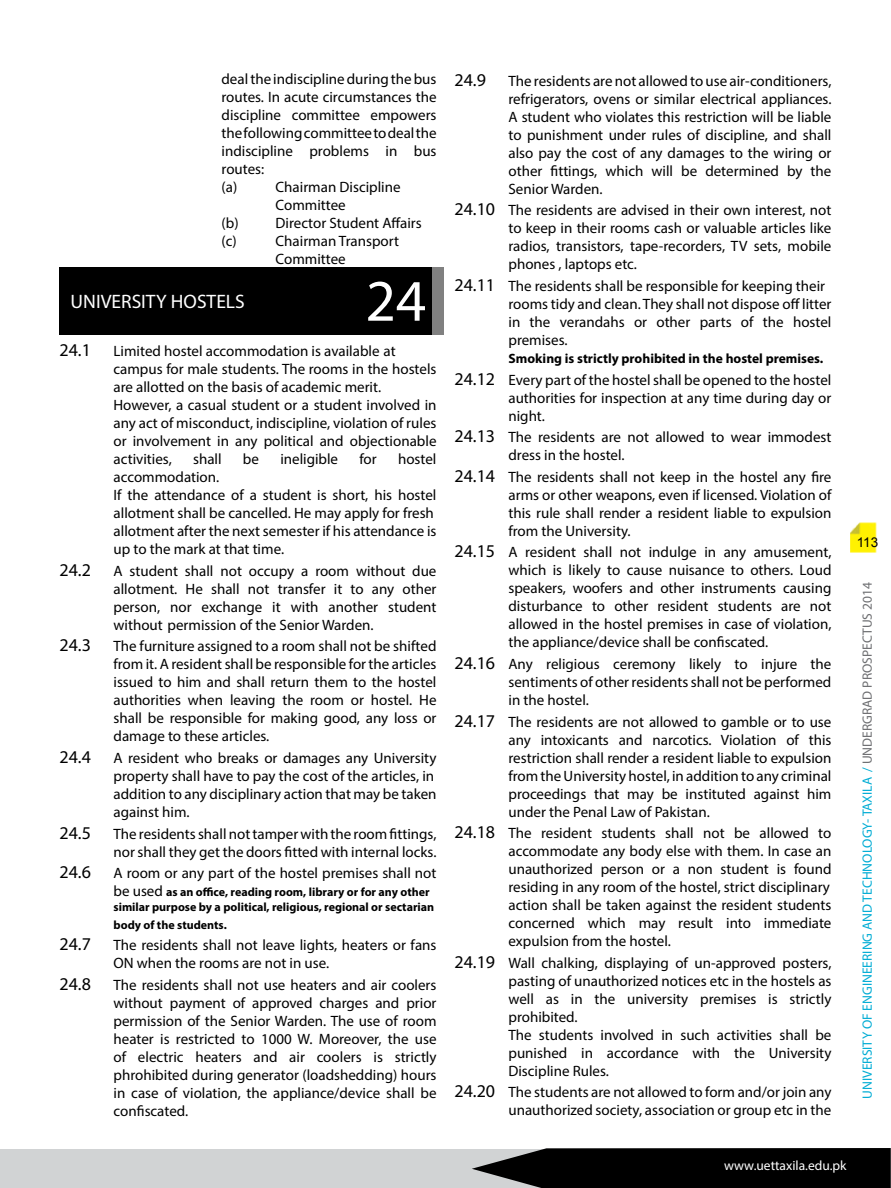
<style>
.page{position:relative;width:891px;height:1188px;background:#fff}
.page>*{position:absolute;margin:0;border:0;box-sizing:border-box;transform-origin:0 0}
.t1{font:59.25px "Myriad Pro";color:#fff}
.t2{font:19.5px "Myriad Pro";color:#fff}
.t3{font:18px "Myriad Pro";color:#000}
.t4{font:15px/18px "Myriad Pro";color:#000}
.t5{font:13.5px "Myriad Pro";color:#00acd4}
.t6{font:700 13.5px "Myriad Pro";color:#000}
.t7{font:13.5px "Myriad Pro";color:#fff}
.t8{font:13.5px "Arial";color:#000}
.t9{font:700 12px/14.4px "Myriad Pro";color:#000}
.s1{font-weight:400;font-size:15px}
.s2{font-size:18px}
.s3{color:#6d6e71}
</style>
<div class="page">
<div style="left:0;top:1149px;width:546px;height:39px;background:#d1d3d4"></div>
<svg style="left:472px;top:1148px;width:419px;height:40px;background:#131313"></svg>
<img style="left:850px;top:523px;width:26px;height:30px">
<div style="left:60px;top:267px;width:372px;height:68px;background:#000"></div>
<div style="left:432px;top:267px;width:12px;height:68px;background:#808080"></div>
<p class="t4" style="left:222px;top:69px;width:217px">deal the indiscipline during the bus routes. In acute circumstances the discipline committee empowers the following committee to deal the indiscipline problems in bus routes:<br>(a)</p>
<p class="t4" style="left:276px;top:177px;width:127px">Chairman Discipline<br>Committee</p>
<p class="t4" style="left:222px;top:213px;width:19px">(b)</p>
<p class="t4" style="left:276px;top:213px;width:148px">Director Student Affairs</p>
<p class="t4" style="left:222px;top:231px;width:17px">(c)</p>
<p class="t4" style="left:276px;top:231px;width:125px">Chairman Transport<br>Committee</p>
<h2 class="t2" style="left:71px;top:289px;width:176px">UNIVERSITY HOSTELS</h2>
<h1 class="t1" style="left:366px;top:264px;width:62px">24</h1>
<p class="t3" style="left:60px;top:339px;width:33px">24.1</p>
<p class="t4" style="left:114px;top:342px;width:324px">Limited hostel accommodation is available at campus for male students. The rooms in the hostels are allotted on the basis of academic merit.<br>However, a casual student or a student involved in any act of misconduct, indiscipline, violation of rules or involvement in any political and objectionable activities,</p>
<p class="t4" style="left:193px;top:450px;width:30px">shall</p>
<p class="t4" style="left:243px;top:450px;width:18px">be</p>
<p class="t4" style="left:280px;top:450px;width:59px">ineligible</p>
<p class="t4" style="left:359px;top:450px;width:19px">for</p>
<p class="t4" style="left:398px;top:450px;width:40px">hostel</p>
<p class="t4" style="left:114px;top:468px;width:324px">accommodation.<br>If the attendance of a student is short, his hostel allotment shall be cancelled. He may apply for fresh allotment after the next semester if his attendance is up to the mark at that time.</p>
<p class="t3" style="left:60px;top:559px;width:33px">24.2</p>
<p class="t4" style="left:114px;top:561px;width:325px;text-align:justify">A student shall not occupy a room without due allotment. He shall not transfer it to any other person, nor exchange it with another student without permission of the Senior Warden.</p>
<p class="t3" style="left:60px;top:634px;width:33px">24.3</p>
<p class="t4" style="left:114px;top:637px;width:325px;text-align:justify">The furniture assigned to a room shall not be shifted from it. A resident shall be responsible for the articles issued to him and shall return them to the hostel authorities when leaving the room or hostel. He shall be responsible for making good, any loss or damage to these articles.</p>
<p class="t3" style="left:60px;top:746px;width:33px">24.4</p>
<p class="t4" style="left:114px;top:749px;width:325px">A resident who breaks or damages any University property shall have to pay the cost of the articles, in addition to any disciplinary action that may be taken against him.</p>
<p class="t3" style="left:60px;top:821px;width:33px">24.5</p>
<p class="t4" style="left:114px;top:824px;width:324px">The residents shall not tamper with the room fittings, nor shall they get the doors fitted with internal locks.</p>
<p class="t3" style="left:60px;top:861px;width:33px">24.6</p>
<p class="t4" style="left:114px;top:864px;width:324px">A room or any part of the hostel premises shall not</p>
<p class="t9" style="left:114px;top:884px;width:322px"><span class="s1">be used</span> as an office, reading room, library or for any other similar purpose by a political, religious, regional or sectarian</p>
<p class="t9" style="left:114px;top:917px;width:115px">body of the students.</p>
<p class="t3" style="left:60px;top:933px;width:33px">24.7</p>
<p class="t4" style="left:114px;top:936px;width:325px">The residents shall not leave lights, heaters or fans<br>ON when the rooms are not in use.</p>
<p class="t3" style="left:60px;top:973px;width:33px">24.8</p>
<p class="t4" style="left:114px;top:975px;width:325px;text-align:justify">The residents shall not use heaters and air coolers without payment of approved charges and prior permission of the Senior Warden. The use of room heater is restricted to 1000 W. Moreover, the use of electric heaters and air coolers is strictly phrohibited during generator (loadshedding) hours in case of violation, the appliance/device shall be confiscated.</p>
<p class="t3" style="left:454px;top:69px;width:33px">24.9</p>
<p class="t4" style="left:509px;top:72px;width:325px;text-align:justify">The residents are not allowed to use air-conditioners, refrigerators, ovens or similar electrical appliances.<br>A student who violates this restriction will be liable to punishment under rules of discipline, and shall also pay the cost of any damages to the wiring or other fittings, which will be determined by the Senior Warden.</p>
<p class="t4" style="left:508px;top:201px;width:325px;text-align:justify;text-indent:-54px"><span class="s2">24.10</span> The residents are advised in their own interest, not to keep in their rooms cash or valuable articles like radios, transistors, tape-recorders, TV sets, mobile phones , laptops etc.</p>
<p class="t4" style="left:508px;top:277px;width:324px;text-indent:-54px"><span class="s2">24.11</span> The residents shall be responsible for keeping their rooms tidy and clean. They shall not dispose off litter in the verandahs or other parts of the hostel premises.</p>
<p class="t6" style="left:508px;top:350px;width:316px">Smoking is strictly prohibited in the hostel premises.</p>
<p class="t4" style="left:508px;top:370px;width:324px;text-align:justify;text-indent:-54px"><span class="s2">24.12</span> Every part of the hostel shall be opened to the hostel authorities for inspection at any time during day or night.</p>
<p class="t4" style="left:508px;top:428px;width:324px;text-indent:-54px"><span class="s2">24.13</span> The residents are not allowed to wear immodest dress in the hostel.</p>
<p class="t4" style="left:508px;top:468px;width:324px;text-align:justify;text-indent:-54px"><span class="s2">24.14</span> The residents shall not keep in the hostel any fire arms or other weapons, even if licensed. Violation of this rule shall render a resident liable to expulsion from the University.</p>
<p class="t4" style="left:508px;top:543px;width:325px;text-align:justify;text-indent:-54px"><span class="s2">24.15</span> A resident shall not indulge in any amusement, which is likely to cause nuisance to others. Loud speakers, woofers and other instruments causing disturbance to other resident students are not allowed in the hostel premises in case of violation, the appliance/device shall be confiscated.</p>
<p class="t4" style="left:508px;top:655px;width:324px;text-align:justify;text-indent:-54px"><span class="s2">24.16</span> Any religious ceremony likely to injure the sentiments of other residents shall not be performed in the hostel.</p>
<p class="t4" style="left:508px;top:712px;width:324px;text-align:justify;text-indent:-54px"><span class="s2">24.17</span> The residents are not allowed to gamble or to use any intoxicants and narcotics. Violation of this restriction shall render a resident liable to expulsion from the University hostel, in addition to any criminal proceedings that may be instituted against him under the Penal Law of Pakistan.</p>
<p class="t4" style="left:508px;top:824px;width:324px;text-align:justify;text-indent:-54px"><span class="s2">24.18</span> The resident students shall not be allowed to accommodate any body else with them. In case an unauthorized person or a non student is found residing in any room of the hostel, strict disciplinary action shall be taken against the resident students concerned which may result into immediate expulsion from the hostel.</p>
<p class="t4" style="left:508px;top:954px;width:325px;text-indent:-54px"><span class="s2">24.19</span> Wall chalking, displaying of un-approved posters, pasting of unauthorized notices etc in the hostels as well as in the university premises is strictly prohibited.<br>The students involved in such activities shall be punished in accordance with the University Discipline Rules.</p>
<p class="t4" style="left:454px;top:1083px;width:378px;text-align:right"><span class="s2">24.20</span> The students are not allowed to form and/or join any unauthorized society, association or group etc in the</p>
<p class="t8" style="left:857px;top:533px;width:23px">113</p>
<p class="t5" style="left:859px;top:1099px;width:518px;rotate:-90deg">UNIVERSITY OF ENGINEERING AND TECHNOLOGY- TAXILA / <span class="s3">UNDERGRAD PROSPECTUS 2014</span></p>
<p class="t7" style="left:724px;top:1157px;width:124px">www.uettaxila.edu.pk</p>
</div>
